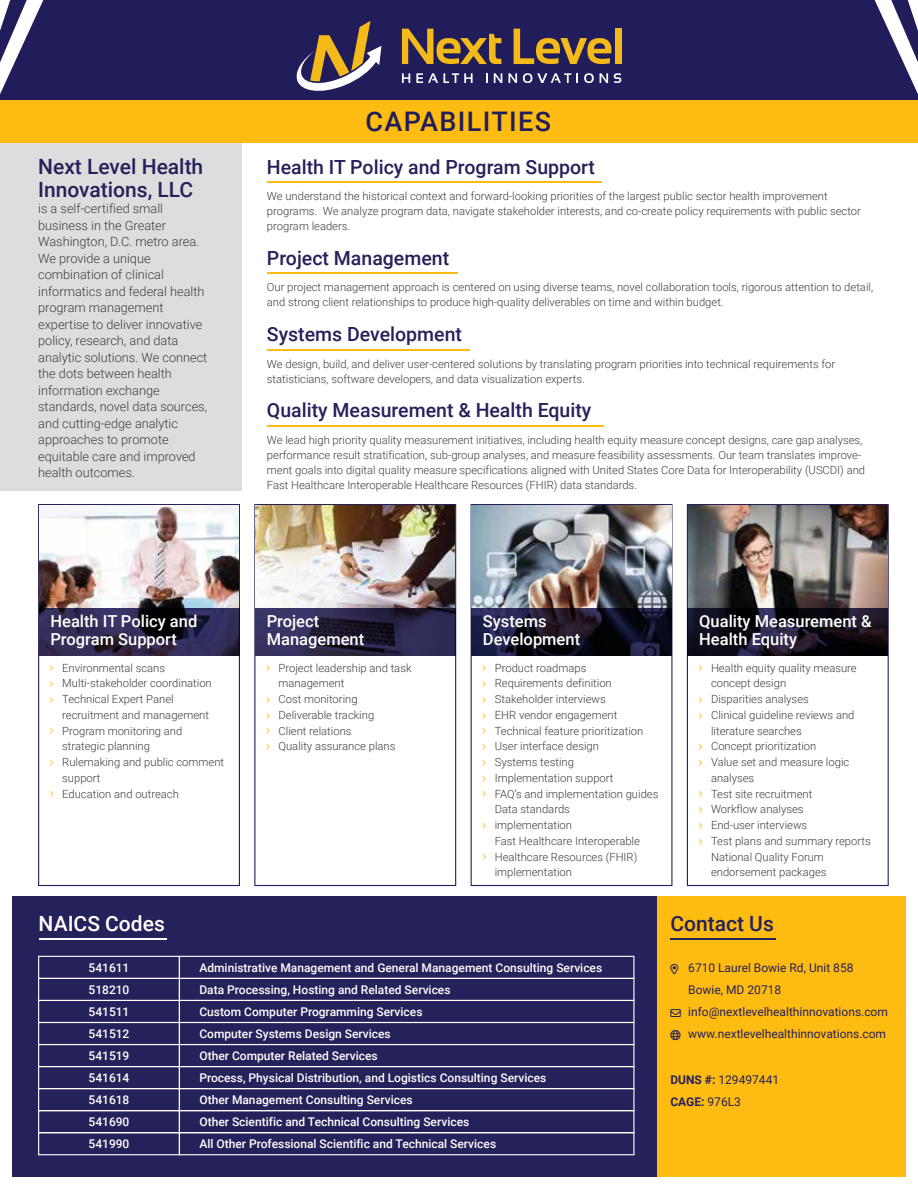
<style>
.page{position:relative;width:918px;height:1188px;background:#fff}
.page>*{position:absolute;margin:0;border:0;box-sizing:border-box;transform-origin:0 0}
.t1{font:500 27px "Roboto";letter-spacing:.05em;color:#211d5a}
.t2{font:500 21px/22.5px "Roboto";color:#25215a}
.t3{font:500 21px "Roboto";color:#fff}
.t4{font:500 19.5px "Roboto";color:#25215a}
.t5{font:500 16.5px/18px "Roboto";color:#fff}
.t6{font:300 12.75px/16.5px "Roboto";color:#3d3d3d}
.t7{font:500 12px/22px "Roboto";color:#fff;text-align:justify}
.t8{font:12px/22px "Roboto";color:#25215a}
.t9{font:300 11.25px/15.8px "Roboto";color:#3d3d3d}
.s1{font-weight:700}
</style>
<div class="page">
<div style="left:0;top:0;width:918px;height:101px;background:#211d5a"></div>
<div style="left:13px;top:897px;width:646px;height:280px;background:#25215a"></div>
<div style="left:0;top:143px;width:241px;height:348px;background:#ddd"></div>
<hr style="left:267px;top:425px;width:337px;height:1px;background:#febb12">
<hr style="left:39px;top:938px;width:128px;height:2px;background:#fff">
<div style="left:38px;top:504px;width:202px;height:382px;border:1px solid #25215a"></div>
<img style="left:39px;top:505px;width:200px;height:103px">
<svg style="left:39px;top:608px;width:200px;height:48px;background:#292446"></svg>
<div style="left:687px;top:504px;width:202px;height:382px;border:1px solid #25215a"></div>
<div style="left:657px;top:897px;width:248px;height:280px;background:#febb12"></div>
<img style="left:688px;top:505px;width:199px;height:103px">
<svg style="left:687px;top:608px;width:201px;height:48px;background:#14101e"></svg>
<div style="left:254px;top:504px;width:202px;height:382px;border:1px solid #25215a"></div>
<img style="left:256px;top:505px;width:199px;height:103px">
<svg style="left:255px;top:608px;width:201px;height:48px;background:#2a2649"></svg>
<div style="left:471px;top:504px;width:201px;height:382px;border:1px solid #25215a"></div>
<img style="left:472px;top:505px;width:199px;height:103px">
<svg style="left:471px;top:608px;width:201px;height:48px;background:#151429"></svg>
<div style="left:38px;top:956px;width:142px;height:23px;border:1px solid #fff"></div>
<div style="left:179px;top:956px;width:456px;height:23px;border:1px solid #fff"></div>
<div style="left:38px;top:978px;width:142px;height:23px;border:1px solid #fff"></div>
<div style="left:179px;top:978px;width:456px;height:23px;border:1px solid #fff"></div>
<div style="left:38px;top:1000px;width:142px;height:23px;border:1px solid #fff"></div>
<div style="left:179px;top:1000px;width:456px;height:23px;border:1px solid #fff"></div>
<div style="left:38px;top:1022px;width:142px;height:23px;border:1px solid #fff"></div>
<div style="left:179px;top:1022px;width:456px;height:23px;border:1px solid #fff"></div>
<div style="left:38px;top:1044px;width:142px;height:23px;border:1px solid #fff"></div>
<div style="left:179px;top:1044px;width:456px;height:23px;border:1px solid #fff"></div>
<div style="left:38px;top:1066px;width:142px;height:23px;border:1px solid #fff"></div>
<div style="left:179px;top:1066px;width:456px;height:23px;border:1px solid #fff"></div>
<div style="left:38px;top:1088px;width:142px;height:23px;border:1px solid #fff"></div>
<div style="left:179px;top:1088px;width:456px;height:23px;border:1px solid #fff"></div>
<div style="left:38px;top:1110px;width:142px;height:23px;border:1px solid #fff"></div>
<div style="left:179px;top:1110px;width:456px;height:23px;border:1px solid #fff"></div>
<div style="left:38px;top:1132px;width:142px;height:23px;border:1px solid #fff"></div>
<div style="left:179px;top:1132px;width:456px;height:23px;border:1px solid #fff"></div>
<div style="left:0;top:101px;width:918px;height:42px;background:#febb12"></div>
<hr style="left:670px;top:938px;width:106px;height:2px;background:#25215a">
<svg style="left:402px;top:29px;width:99px;height:35px;background:#82653c"></svg>
<svg style="left:514px;top:29px;width:97px;height:35px;background:#775d3f"></svg>
<div style="left:615px;top:29px;width:6px;height:35px;background:#f3ba1a"></div>
<svg style="left:402px;top:73px;width:8px;height:10px"></svg>
<svg style="left:416px;top:73px;width:57px;height:10px"></svg>
<svg style="left:486px;top:73px;width:2px;height:10px"></svg>
<svg style="left:494px;top:73px;width:8px;height:10px"></svg>
<svg style="left:509px;top:73px;width:8px;height:10px"></svg>
<svg style="left:523px;top:73px;width:48px;height:10px"></svg>
<svg style="left:584px;top:73px;width:10px;height:10px"></svg>
<svg style="left:600px;top:73px;width:8px;height:10px"></svg>
<svg style="left:614px;top:73px;width:7px;height:10px"></svg>
<svg style="left:295px;top:21px;width:86px;height:74px;background:#685a64"></svg>
<hr style="left:267px;top:349px;width:202px;height:2px;background:#febb12">
<hr style="left:267px;top:273px;width:191px;height:1px;background:#febb12">
<hr style="left:267px;top:182px;width:334px;height:1px;background:#febb12">
<svg style="left:0;top:0;width:27px;height:62px"></svg>
<svg style="left:891px;top:0;width:27px;height:62px"></svg>
<h2 class="t2" style="left:38px;top:155px;width:167px">Next Level Health<br>Innovations, LLC</h2>
<p class="t6" style="left:38px;top:200px;width:171px">is a self-certified small business in the Greater<br>Washington, D.C. metro area.<br>We provide a unique combination of clinical informatics and federal health program management expertise to deliver innovative policy, research, and data analytic solutions. We connect the dots between health information exchange standards, novel data sources, and cutting-edge analytic approaches to promote equitable care and improved health outcomes.</p>
<h1 class="t1" style="left:366px;top:103px;width:187px">CAPABILITIES</h1>
<h3 class="t4" style="left:267px;top:153px;width:330px">Health IT Policy and Program Support</h3>
<p class="t9" style="left:267px;top:188px;width:596px;line-height:15px">We understand the historical context and forward-looking priorities of the largest public sector health improvement programs. We analyze program data, navigate stakeholder interests, and co-create policy requirements with public sector program leaders.</p>
<h3 class="t4" style="left:267px;top:244px;width:184px">Project Management</h3>
<p class="t9" style="left:267px;top:279px;width:608px;line-height:15px">Our project management approach is centered on using diverse teams, novel collaboration tools, rigorous attention to detail, and strong client relationships to produce high-quality deliverables on time and within budget.</p>
<h3 class="t4" style="left:267px;top:321px;width:197px">Systems Development</h3>
<p class="t9" style="left:267px;top:356px;width:570px;line-height:15px">We design, build, and deliver user-centered solutions by translating program priorities into technical requirements for statisticians, software developers, and data visualization experts.</p>
<h3 class="t4" style="left:267px;top:396px;width:326px">Quality Measurement &amp; Health Equity</h3>
<p class="t9" style="left:267px;top:432px;width:600px;line-height:15px">We lead high priority quality measurement initiatives, including health equity measure concept designs, care gap analyses, performance result stratification, sub-group analyses, and measure feasibility assessments. Our team translates improve&shy;ment goals into digital quality measure specifications aligned with United States Core Data for Interoperability (USCDI) and Fast Healthcare Interoperable Healthcare Resources (FHIR) data standards.</p>
<h3 class="t5" style="left:50px;top:611px;width:148px">Health IT Policy and<br>Program Support</h3>
<p class="t9" style="left:62px;top:659px;width:163px">Environmental scans<br>Multi-stakeholder coordination<br>Technical Expert Panel recruitment and management<br>Program monitoring and strategic planning<br>Rulemaking and public comment support<br>Education and outreach</p>
<h3 class="t5" style="left:267px;top:611px;width:99px">Project<br>Management</h3>
<p class="t9" style="left:279px;top:659px;width:135px">Project leadership and task management<br>Cost monitoring<br>Deliverable tracking<br>Client relations<br>Quality assurance plans</p>
<h3 class="t5" style="left:483px;top:611px;width:99px">Systems<br>Development</h3>
<p class="t9" style="left:495px;top:659px;width:165px">Product roadmaps<br>Requirements definition<br>Stakeholder interviews<br>EHR vendor engagement<br>Technical feature prioritization<br>User interface design<br>Systems testing<br>Implementation support<br>FAQ’s and implementation guides<br>Data standards<br>implementation<br>Fast Healthcare Interoperable<br>Healthcare Resources (FHIR) implementation</p>
<h3 class="t5" style="left:699px;top:611px;width:174px">Quality Measurement &amp;<br>Health Equity</h3>
<p class="t9" style="left:711px;top:659px;width:161px">Health equity quality measure concept design<br>Disparities analyses<br>Clinical guideline reviews and literature searches<br>Concept prioritization<br>Value set and measure logic analyses<br>Test site recruitment<br>Workflow analyses<br>End-user interviews<br>Test plans and summary reports<br>National Quality Forum endorsement packages</p>
<h2 class="t3" style="left:39px;top:909px;width:128px">NAICS Codes</h2>
<p class="t7" style="left:89px;top:956px;width:42px">541611<br>518210<br>541511<br>541512<br>541519<br>541614<br>541618<br>541690<br>541990</p>
<p class="t7" style="left:199px;top:956px;width:404px;text-align:left">Administrative Management and General Management Consulting Services Data Processing, Hosting and Related Services<br>Custom Computer Programming Services<br>Computer Systems Design Services<br>Other Computer Related Services<br>Process, Physical Distribution, and Logistics Consulting Services<br>Other Management Consulting Services<br>Other Scientific and Technical Consulting Services<br>All Other Professional Scientific and Technical Services</p>
<h2 class="t2" style="left:670px;top:912px;width:105px">Contact Us</h2>
<p class="t8" style="left:688px;top:956px;width:201px">6710 Laurel Bowie Rd, Unit 858<br>Bowie, MD 20718 info@nextlevelhealthinnovations.com www.nextlevelhealthinnovations.com</p>
<p class="t8" style="left:670px;top:1069px;width:110px"><span class="s1">DUNS #:</span> 129497441<br><span class="s1">CAGE:</span> 976L3</p>
</div>
